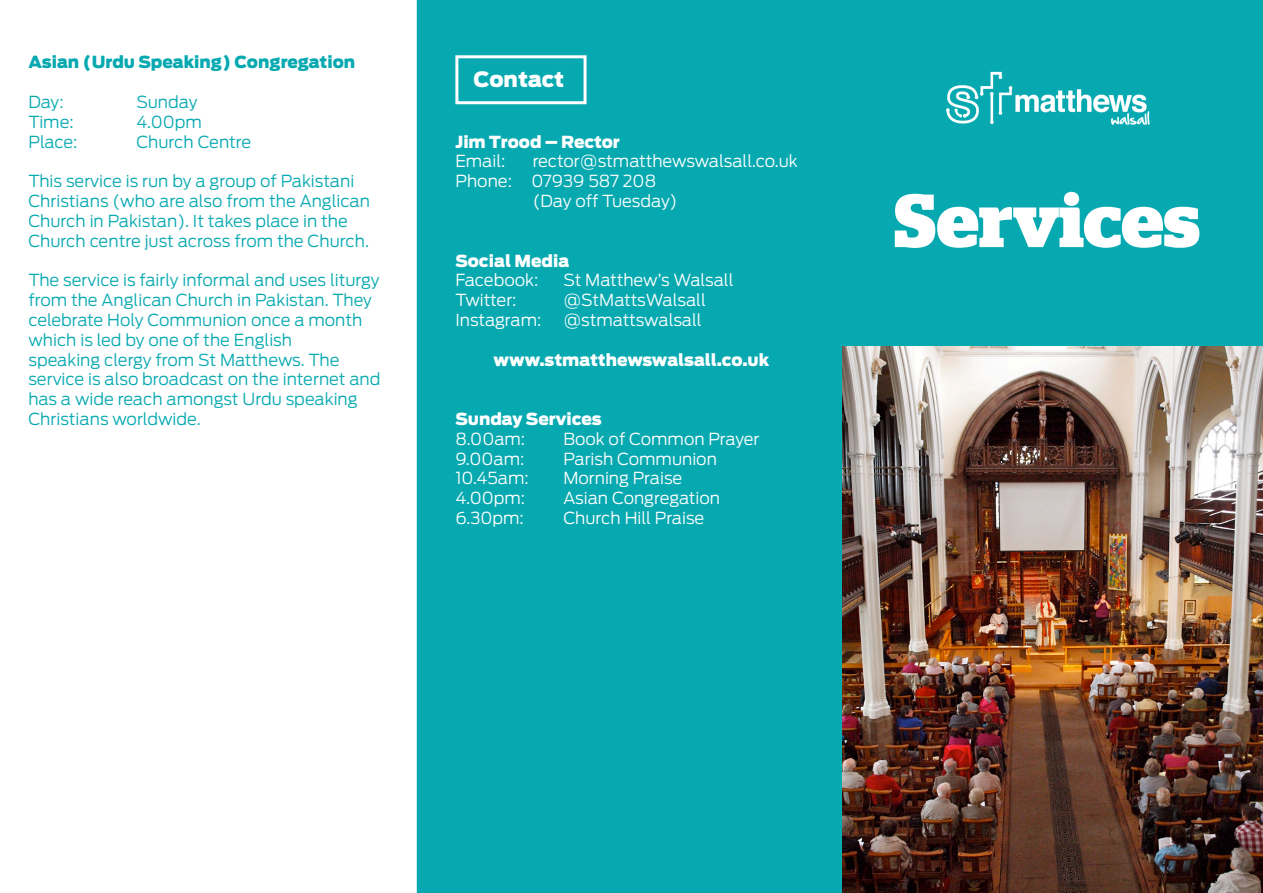
<style>
.page{position:relative;width:1263px;height:893px;background:#fff}
.page>*{position:absolute;margin:0;border:0;box-sizing:border-box;transform-origin:0 0}
.t1{font:700 75px "Stag";color:#fff}
.t2{font:900 21px "Antenna";letter-spacing:-.005em;color:#fff}
.t3{font:300 16.5px/19.8px "Antenna";color:#07a9b1}
.t4{font:300 16.5px "Antenna";color:#fff}
.t5{font:900 16.5px "Antenna";color:#fff}
.t6{font:900 16.5px "Antenna";color:#07a9b1}
</style>
<div class="page">
<div style="left:843px;top:0;width:420px;height:346px;background:#07a9b1"></div>
<img style="left:937px;top:57px;width:220px;height:90px">
<div style="left:417px;top:1px;width:425px;height:891px;background:#07a9b1"></div>
<div style="left:455px;top:55px;width:131px;height:49px;border:3px solid #fff"></div>
<img style="left:842px;top:346px;width:421px;height:547px">
<p class="t6" style="left:28px;top:53px;width:328px">Asian (Urdu Speaking) Congregation</p>
<p class="t3" style="left:28px;top:92px;width:37px">Day:</p>
<p class="t3" style="left:136px;top:92px;width:63px">Sunday</p>
<p class="t3" style="left:28px;top:112px;width:47px">Time:</p>
<p class="t3" style="left:136px;top:112px;width:67px">4.00pm</p>
<p class="t3" style="left:28px;top:132px;width:51px">Place:</p>
<p class="t3" style="left:136px;top:132px;width:117px">Church Centre</p>
<p class="t3" style="left:28px;top:171px;width:343px">This service is run by a group of Pakistani Christians (who are also from the Anglican Church in Pakistan). It takes place in the Church centre just across from the Church.</p>
<p class="t3" style="left:28px;top:270px;width:353px">The service is fairly informal and uses liturgy from the Anglican Church in Pakistan. They celebrate Holy Communion once a month which is led by one of the English</p>
<p class="t3" style="left:28px;top:350px;width:354px">speaking clergy from St Matthews. The service is also broadcast on the internet and has a wide reach amongst Urdu speaking Christians worldwide.</p>
<p class="t2" style="left:473px;top:66px;width:92px">Contact</p>
<p class="t5" style="left:455px;top:132px;width:166px">Jim Trood – Rector</p>
<p class="t4" style="left:455px;top:152px;width:52px">Email:</p>
<p class="t4" style="left:533px;top:152px;width:267px">rector@stmatthewswalsall.co.uk</p>
<p class="t4" style="left:455px;top:171px;width:202px">Phone: 07939 587 208</p>
<p class="t4" style="left:533px;top:191px;width:146px">(Day off Tuesday)</p>
<p class="t5" style="left:455px;top:251px;width:115px">Social Media</p>
<p class="t4" style="left:455px;top:270px;width:85px">Facebook:</p>
<p class="t4" style="left:563px;top:270px;width:172px">St Matthew’s Walsall</p>
<p class="t4" style="left:455px;top:290px;width:63px">Twitter:</p>
<p class="t4" style="left:563px;top:290px;width:144px">@StMattsWalsall</p>
<p class="t4" style="left:455px;top:310px;width:88px">Instagram:</p>
<p class="t4" style="left:563px;top:310px;width:140px">@stmattswalsall</p>
<p class="t5" style="left:494px;top:350px;width:277px">www.stmatthewswalsall.co.uk</p>
<p class="t5" style="left:455px;top:409px;width:148px">Sunday Services</p>
<p class="t4" style="left:455px;top:429px;width:71px">8.00am:</p>
<p class="t4" style="left:563px;top:429px;width:198px">Book of Common Prayer</p>
<p class="t4" style="left:455px;top:449px;width:71px">9.00am:</p>
<p class="t4" style="left:563px;top:449px;width:155px">Parish Communion</p>
<p class="t4" style="left:455px;top:468px;width:75px">10.45am:</p>
<p class="t4" style="left:563px;top:468px;width:120px">Morning Praise</p>
<p class="t4" style="left:455px;top:488px;width:71px">4.00pm:</p>
<p class="t4" style="left:563px;top:488px;width:158px">Asian Congregation</p>
<p class="t4" style="left:455px;top:508px;width:70px">6.30pm:</p>
<p class="t4" style="left:563px;top:508px;width:142px">Church Hill Praise</p>
<p class="t1" style="left:894px;top:177px;width:308px">Services</p>
</div>
